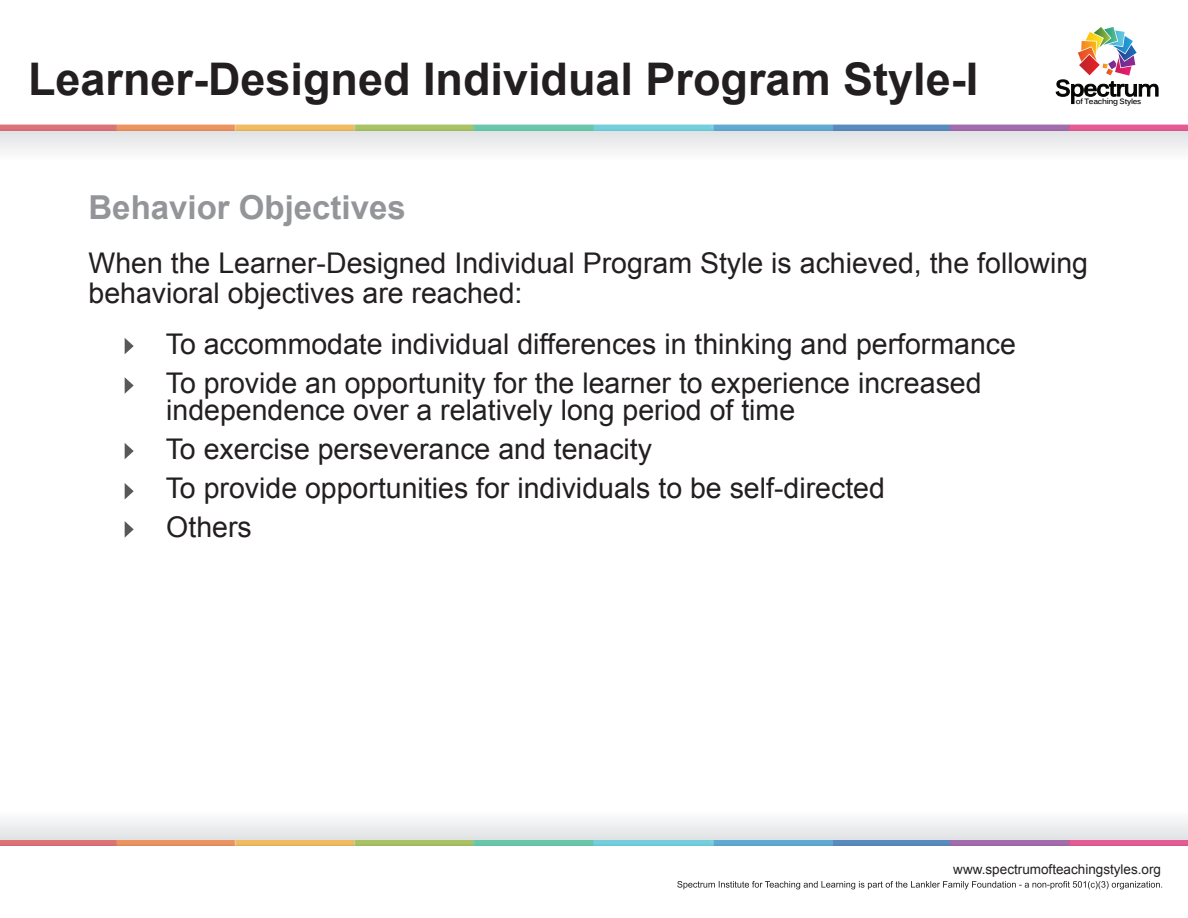
<style>
.page{position:relative;width:1188px;height:918px;background:#fff}
.page>*{position:absolute;margin:0;border:0;box-sizing:border-box;transform-origin:0 0}
.t1{font:700 45px "Arial";color:#231f20}
.t2{font:700 33px "Arial";color:#939598}
.t3{font:28.5px/39px "Arial";color:#231f20}
.t4{font:13.5px "Arial";color:#231f20}
.t5{font:700 7.65px "Kalinga";letter-spacing:-.035em;color:#050504}
</style>
<div class="page">
<svg style="left:677px;top:881px;width:485px;height:8px"></svg>
<svg style="left:125px;top:338px;width:9px;height:16px"></svg>
<svg style="left:125px;top:377px;width:9px;height:17px"></svg>
<svg style="left:125px;top:443px;width:9px;height:16px"></svg>
<svg style="left:125px;top:483px;width:9px;height:16px"></svg>
<svg style="left:125px;top:521px;width:9px;height:17px"></svg>
<div style="left:0;top:131px;width:1188px;height:43px;background:linear-gradient(to bottom,#e3e4e6,#fff)"></div>
<img style="left:0;top:124px;width:1188px;height:7px">
<img style="left:0;top:839px;width:1188px;height:7px">
<div style="left:0;top:796px;width:1188px;height:43px;background:linear-gradient(to bottom,#fff,#e5e6e7)"></div>
<svg style="left:1055px;top:27px;width:104px;height:77px"></svg>
<h1 class="t1" style="left:28px;top:50px;width:952px">Learner-Designed Individual Program Style-I</h1>
<p class="t5" style="left:1076px;top:96px;width:67px">of Teaching Styles</p>
<p class="t2" style="left:88px;top:186px;width:319px">Behavior Objectives</p>
<p class="t3" style="left:88px;top:248px;width:1001px;line-height:30px">When the Learner-Designed Individual Program Style is achieved, the following behavioral objectives are reached:</p>
<p class="t3" style="left:166px;top:325px;width:852px">To accommodate individual differences in thinking and performance<br>To provide an opportunity for the learner to experience increased</p>
<p class="t3" style="left:166px;top:391px;width:721px">independence over a relatively long period of time<br>To exercise perseverance and tenacity<br>To provide opportunities for individuals to be self-directed Others</p>
<p class="t4" style="left:953px;top:860px;width:209px">www.spectrumofteachingstyles.org</p>
</div>
